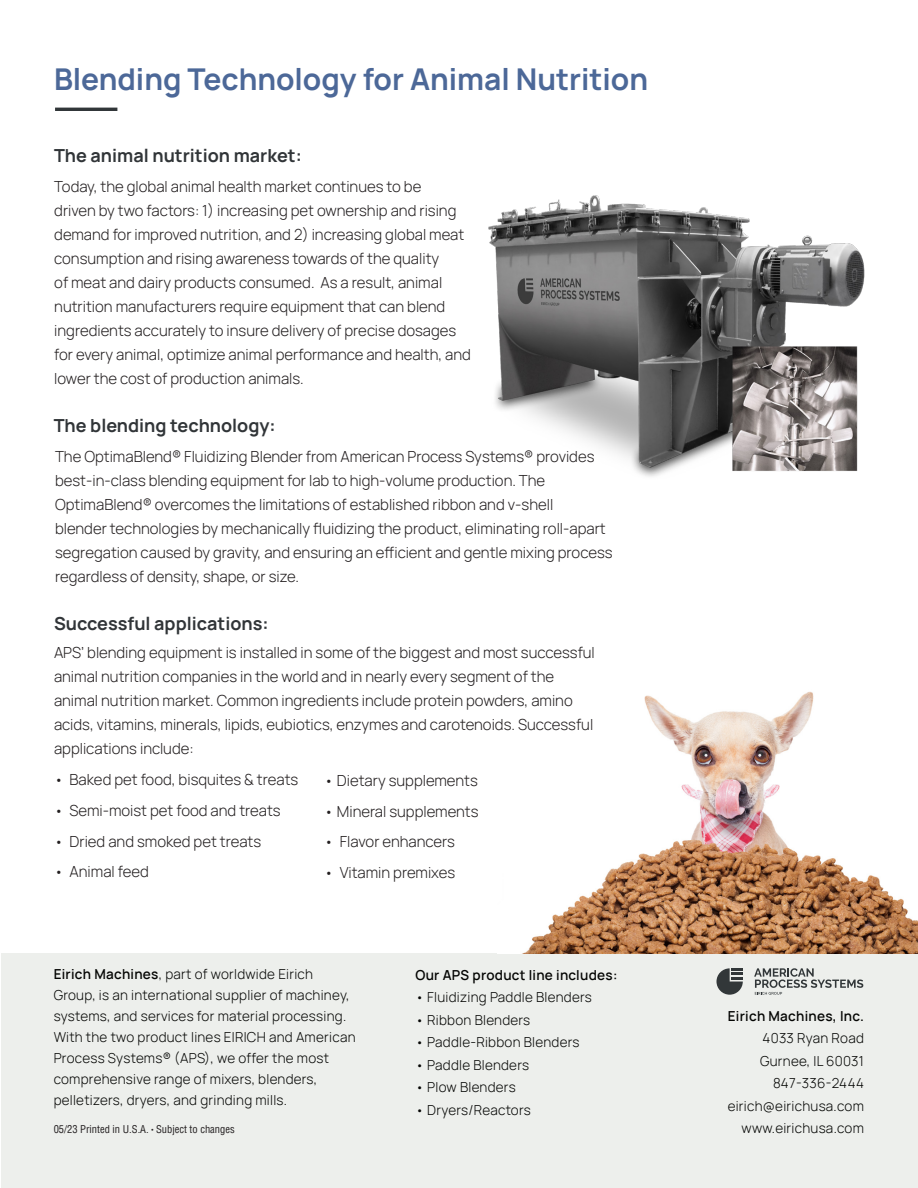
<style>
.page{position:relative;width:918px;height:1188px;background:#fff}
.page>*{position:absolute;margin:0;border:0;box-sizing:border-box;transform-origin:0 0}
.Ü1_-_Hauptüberschrif{font:700 30px "Manrope";color:#4c6898}
.Ü3_-_Unterüberschrif{font:700 18px "Manrope";color:#313538}
.t1{font:300 15px/24px "Manrope";color:#231f20}
.t2{font:300 13.5px/21px "Manrope";letter-spacing:.02em;color:#040503}
.t3{font:600 13.5px "Manrope";letter-spacing:.02em;color:#040503}
.t4{font:condensed 10.5px "Helvetica LT Pro";color:#231f20}
.s1{font-weight:600}
.s2{font-size:6px}
</style>
<div class="page">
<div style="left:1px;top:954px;width:917px;height:234px;background:#edefec"></div>
<hr style="left:55px;top:108px;width:62px;height:3px;background:#313639">
<svg style="left:716px;top:968px;width:27px;height:27px"></svg>
<svg style="left:754px;top:968px;width:109px;height:27px"></svg>
<img style="left:488px;top:195px;width:377px;height:282px">
<img style="left:522px;top:692px;width:396px;height:262px">
<p class="Ü1_-_Hauptüberschrif" style="left:54px;top:58px;width:596px">Blending Technology for Animal Nutrition</p>
<p class="Ü3_-_Unterüberschrif" style="left:54px;top:143px;width:249px">The animal nutrition market:</p>
<p class="t1" style="left:54px;top:174px;width:418px">Today, the global animal health market continues to be<br>driven by two factors: 1) increasing pet ownership and rising demand for improved nutrition, and 2) increasing global meat consumption and rising awareness towards of the quality<br>of meat and dairy products consumed. As a result, animal nutrition manufacturers require equipment that can blend ingredients accurately to insure delivery of precise dosages for every animal, optimize animal performance and health, and lower the cost of production animals.</p>
<p class="Ü3_-_Unterüberschrif" style="left:54px;top:413px;width:223px">The blending technology:</p>
<p class="t1" style="left:55px;top:444px;width:559px">The OptimaBlend® Fluidizing Blender from American Process Systems® provides best-in-class blending equipment for lab to high-volume production. The OptimaBlend® overcomes the limitations of established ribbon and v-shell<br>blender technologies by mechanically fluidizing the product, eliminating roll-apart segregation caused by gravity, and ensuring an efficient and gentle mixing process regardless of density, shape, or size.</p>
<p class="Ü3_-_Unterüberschrif" style="left:54px;top:611px;width:216px">Successful applications:</p>
<p class="t1" style="left:54px;top:640px;width:542px">APS’ blending equipment is installed in some of the biggest and most successful animal nutrition companies in the world and in nearly every segment of the animal nutrition market. Common ingredients include protein powders, amino acids, vitamins, minerals, lipids, eubiotics, enzymes and carotenoids. Successful applications include:</p>
<p class="t1" style="left:54px;top:767px;width:246px">• Baked pet food, bisquites &amp; treats</p>
<p class="t1" style="left:54px;top:798px;width:228px">• Semi-moist pet food and treats</p>
<p class="t1" style="left:54px;top:828px;width:209px">• Dried and smoked pet treats</p>
<p class="t1" style="left:54px;top:859px;width:96px">• Animal feed</p>
<p class="t1" style="left:324px;top:768px;width:155px">• Dietary supplements</p>
<p class="t1" style="left:324px;top:799px;width:156px">• Mineral supplements</p>
<p class="t1" style="left:324px;top:829px;width:132px">• Flavor enhancers</p>
<p class="t1" style="left:324px;top:860px;width:132px">• Vitamin premixes</p>
<p class="t2" style="left:54px;top:963px;width:303px"><span class="s1">Eirich Machines</span>, part of worldwide Eirich Group, is an international supplier of machiney, systems, and services for material processing.<br>With the two product lines EIRICH and American Process Systems® (APS), we offer the most comprehensive range of mixers, blenders, pelletizers, dryers, and grinding mills.</p>
<p class="t4" style="left:54px;top:1123px;width:183px">05/23 Printed in U.S.A. <span class="s2">•</span> Subject to changes</p>
<p class="t3" style="left:415px;top:964px;width:203px">Our APS product line includes:</p>
<p class="t2" style="left:415px;top:986px;width:178px">• Fluidizing Paddle Blenders</p>
<p class="t2" style="left:415px;top:1008px;width:116px">• Ribbon Blenders</p>
<p class="t2" style="left:415px;top:1031px;width:165px">• Paddle-Ribbon Blenders</p>
<p class="t2" style="left:415px;top:1053px;width:115px">• Paddle Blenders</p>
<p class="t2" style="left:415px;top:1076px;width:102px">• Plow Blenders</p>
<p class="t2" style="left:415px;top:1098px;width:117px">• Dryers/Reactors</p>
<p class="t3" style="left:728px;top:1005px;width:138px">Eirich Machines, Inc.</p>
<p class="t2" style="left:763px;top:1027px;width:103px">4033 Ryan Road</p>
<p class="t2" style="left:760px;top:1050px;width:105px">Gurnee, IL 60031</p>
<p class="t2" style="left:773px;top:1072px;width:92px">847-336-2444</p>
<p class="t2" style="left:728px;top:1095px;width:138px">eirich@eirichusa.com</p>
<p class="t2" style="left:742px;top:1117px;width:124px">www.eirichusa.com</p>
</div>
